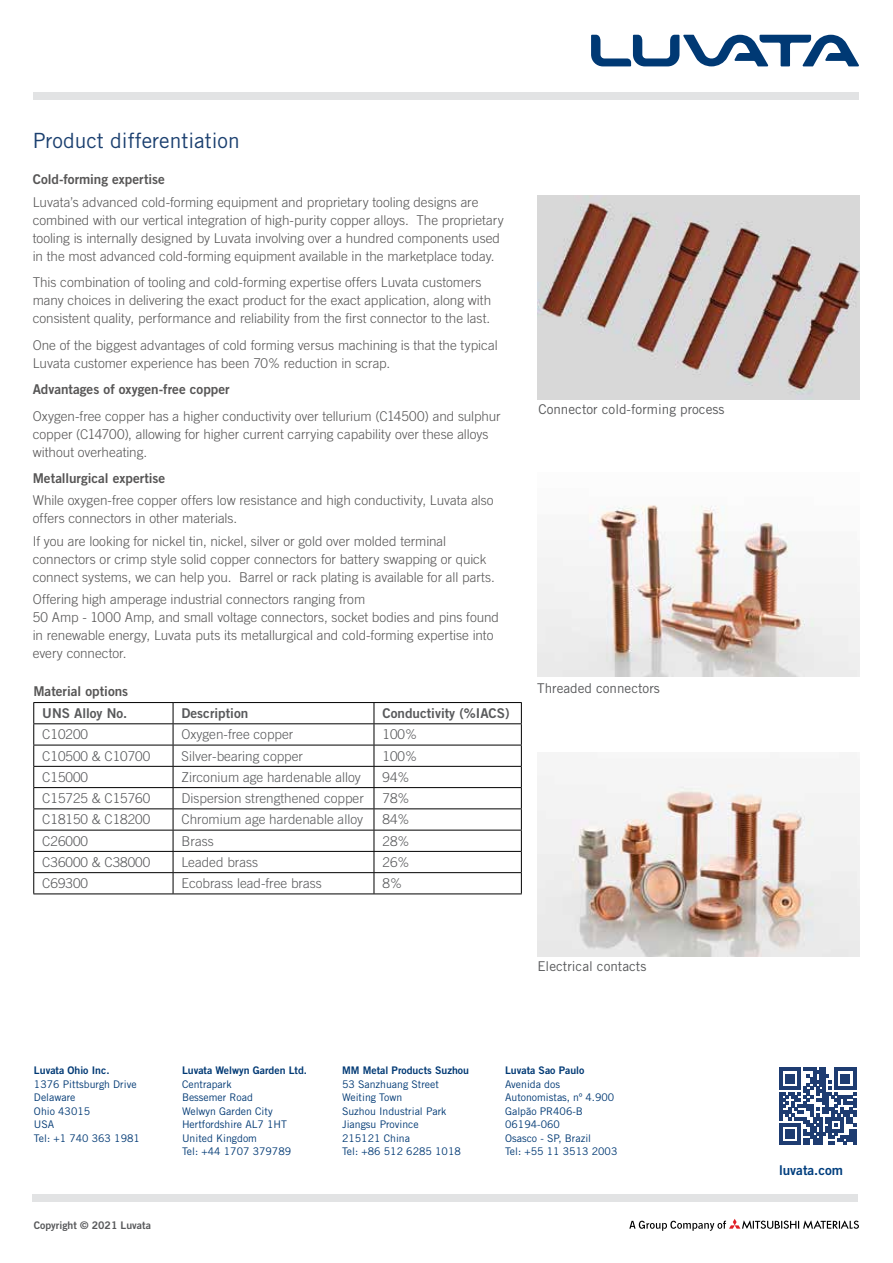
<style>
.page{position:relative;width:893px;height:1263px;background:#fff}
.page>*{position:absolute;margin:0;border:0;box-sizing:border-box;transform-origin:0 0}
.t1{font:21px "Trade Gothic LT Std";color:#1a3f6f}
.t2{font:300 13.5px/18px "Trade Gothic LT Std";color:#575656}
.t3{font:300 13.5px "Trade Gothic LT Std";color:#58595b}
.t4{font:13.5px "Trade Gothic LT Std Bd 2";color:#575656}
.t5{font:13.5px "Trade Gothic LT Std";color:#58595b}
.t6{font:13.5px "Trade Gothic LT Std Bd 2";color:#58595b}
.t7{font:13.5px "Trade Gothic LT Std Bd 2";color:#003e7e}
.t8{font:10.5px/13.5px "Trade Gothic LT Std";color:#003974}
.t9{font:10.5px "Trade Gothic LT Std Bd 2";color:#003974}
.t10{font:10.5px "Trade Gothic LT Std Bd 2";color:#58595b}
</style>
<div class="page">
<div style="left:32px;top:1194px;width:826px;height:8px;background:#e2e3e4"></div>
<svg style="left:779px;top:1068px;width:77px;height:76px"></svg>
<svg style="left:629px;top:1219px;width:230px;height:12px"></svg>
<div style="left:34px;top:92px;width:825px;height:8px;background:#e2e3e4"></div>
<svg style="left:591px;top:35px;width:268px;height:31px"></svg>
<hr style="left:33px;top:702px;width:140px;height:1px;background:#000">
<hr style="left:173px;top:702px;width:201px;height:1px;background:#000">
<hr style="left:374px;top:702px;width:148px;height:1px;background:#000">
<hr style="left:33px;top:723px;width:140px;height:1px;background:#000">
<hr style="left:173px;top:723px;width:201px;height:1px;background:#000">
<hr style="left:374px;top:723px;width:148px;height:1px;background:#000">
<hr style="left:33px;top:745px;width:140px;height:1px;background:#000">
<hr style="left:173px;top:745px;width:201px;height:1px;background:#000">
<hr style="left:374px;top:745px;width:148px;height:1px;background:#000">
<hr style="left:33px;top:766px;width:140px;height:1px;background:#000">
<hr style="left:173px;top:766px;width:201px;height:1px;background:#000">
<hr style="left:374px;top:766px;width:148px;height:1px;background:#000">
<hr style="left:33px;top:787px;width:140px;height:1px;background:#000">
<hr style="left:173px;top:787px;width:201px;height:1px;background:#000">
<hr style="left:374px;top:787px;width:148px;height:1px;background:#000">
<hr style="left:33px;top:808px;width:140px;height:1px;background:#000">
<hr style="left:173px;top:808px;width:201px;height:1px;background:#000">
<hr style="left:374px;top:808px;width:148px;height:1px;background:#000">
<hr style="left:33px;top:830px;width:140px;height:1px;background:#000">
<hr style="left:173px;top:830px;width:201px;height:1px;background:#000">
<hr style="left:374px;top:830px;width:148px;height:1px;background:#000">
<hr style="left:33px;top:851px;width:140px;height:1px;background:#000">
<hr style="left:173px;top:851px;width:201px;height:1px;background:#000">
<hr style="left:374px;top:851px;width:148px;height:1px;background:#000">
<hr style="left:33px;top:872px;width:140px;height:1px;background:#000">
<svg style="left:33px;top:703px;width:1px;height:190px"></svg>
<hr style="left:173px;top:872px;width:201px;height:1px;background:#000">
<svg style="left:173px;top:703px;width:1px;height:190px"></svg>
<hr style="left:374px;top:872px;width:148px;height:1px;background:#000">
<svg style="left:374px;top:703px;width:1px;height:190px"></svg>
<svg style="left:521px;top:703px;width:1px;height:190px"></svg>
<hr style="left:33px;top:893px;width:140px;height:1px;background:#000">
<hr style="left:173px;top:893px;width:201px;height:1px;background:#000">
<hr style="left:374px;top:893px;width:148px;height:1px;background:#000">
<img style="left:537px;top:505px;width:323px;height:171px">
<img style="left:538px;top:775px;width:322px;height:181px">
<img style="left:537px;top:196px;width:323px;height:203px">
<h1 class="t1" style="left:33px;top:128px;width:209px">Product differentiation</h1>
<p class="t4" style="left:33px;top:171px;width:134px">Cold-forming expertise</p>
<p class="t2" style="left:33px;top:193px;width:472px">Luvata’s advanced cold-forming equipment and proprietary tooling designs are combined with our vertical integration of high-purity copper alloys. The proprietary tooling is internally designed by Luvata involving over a hundred components used in the most advanced cold-forming equipment available in the marketplace today.</p>
<p class="t2" style="left:33px;top:273px;width:460px">This combination of tooling and cold-forming expertise offers Luvata customers many choices in delivering the exact product for the exact application, along with consistent quality, performance and reliability from the first connector to the last.</p>
<p class="t2" style="left:33px;top:335px;width:466px">One of the biggest advantages of cold forming versus machining is that the typical<br>Luvata customer experience has been 70% reduction in scrap.</p>
<p class="t4" style="left:33px;top:381px;width:198px">Advantages of oxygen-free copper</p>
<p class="t2" style="left:33px;top:406px;width:469px">Oxygen-free copper has a higher conductivity over tellurium (C14500) and sulphur copper (C14700), allowing for higher current carrying capability over these alloys without overheating.</p>
<p class="t4" style="left:33px;top:470px;width:134px">Metallurgical expertise</p>
<p class="t2" style="left:33px;top:491px;width:462px">While oxygen-free copper offers low resistance and high conductivity, Luvata also offers connectors in other materials.</p>
<p class="t2" style="left:33px;top:531px;width:464px">If you are looking for nickel tin, nickel, silver or gold over molded terminal connectors or crimp style solid copper connectors for battery swapping or quick connect systems, we can help you. Barrel or rack plating is available for all parts.</p>
<p class="t2" style="left:33px;top:590px;width:468px">Offering high amperage industrial connectors ranging from<br>50 Amp - 1000 Amp, and small voltage connectors, socket bodies and pins found in renewable energy, Luvata puts its metallurgical and cold-forming expertise into every connector.</p>
<p class="t4" style="left:33px;top:683px;width:96px">Material options</p>
<p class="t6" style="left:42px;top:705px;width:87px">UNS Alloy No.</p>
<p class="t6" style="left:182px;top:705px;width:68px">Description</p>
<p class="t6" style="left:382px;top:705px;width:129px">Conductivity (%IACS)</p>
<p class="t3" style="left:42px;top:726px;width:47px">C10200</p>
<p class="t3" style="left:182px;top:726px;width:113px">Oxygen-free copper</p>
<p class="t3" style="left:382px;top:726px;width:36px">100%</p>
<p class="t3" style="left:42px;top:748px;width:110px">C10500 &amp; C10700</p>
<p class="t3" style="left:182px;top:748px;width:123px">Silver-bearing copper</p>
<p class="t3" style="left:382px;top:748px;width:36px">100%</p>
<p class="t3" style="left:42px;top:769px;width:47px">C15000</p>
<p class="t3" style="left:182px;top:769px;width:181px">Zirconium age hardenable alloy</p>
<p class="t3" style="left:382px;top:769px;width:29px">94%</p>
<p class="t3" style="left:42px;top:790px;width:110px">C15725 &amp; C15760</p>
<p class="t3" style="left:182px;top:790px;width:184px">Dispersion strengthened copper</p>
<p class="t3" style="left:382px;top:790px;width:29px">78%</p>
<p class="t3" style="left:42px;top:811px;width:110px">C18150 &amp; C18200</p>
<p class="t3" style="left:182px;top:811px;width:183px">Chromium age hardenable alloy</p>
<p class="t3" style="left:382px;top:811px;width:29px">84%</p>
<p class="t3" style="left:42px;top:833px;width:47px">C26000</p>
<p class="t3" style="left:182px;top:833px;width:34px">Brass</p>
<p class="t3" style="left:382px;top:833px;width:29px">28%</p>
<p class="t3" style="left:42px;top:854px;width:110px">C36000 &amp; C38000</p>
<p class="t3" style="left:182px;top:854px;width:78px">Leaded brass</p>
<p class="t3" style="left:382px;top:854px;width:29px">26%</p>
<p class="t3" style="left:42px;top:875px;width:47px">C69300</p>
<p class="t3" style="left:182px;top:875px;width:142px">Ecobrass lead-free brass</p>
<p class="t3" style="left:382px;top:875px;width:21px">8%</p>
<p class="t5" style="left:538px;top:401px;width:187px">Connector cold-forming process</p>
<p class="t5" style="left:537px;top:680px;width:124px">Threaded connectors</p>
<p class="t5" style="left:537px;top:958px;width:111px">Electrical contacts</p>
<p class="t9" style="left:34px;top:1064px;width:77px">Luvata Ohio Inc.</p>
<p class="t8" style="left:34px;top:1077px;width:107px">1376 Pittsburgh Drive<br>Delaware<br>Ohio 43015<br>USA<br>Tel: +1 740 363 1981</p>
<p class="t10" style="left:34px;top:1219px;width:119px">Copyright © 2021 Luvata</p>
<p class="t9" style="left:182px;top:1064px;width:127px">Luvata Welwyn Garden Ltd.</p>
<p class="t8" style="left:182px;top:1077px;width:111px">Centrapark<br>Bessemer Road<br>Welwyn Garden City<br>Hertfordshire AL7 1HT<br>United Kingdom<br>Tel: +44 1707 379789</p>
<p class="t9" style="left:342px;top:1064px;width:128px">MM Metal Products Suzhou</p>
<p class="t8" style="left:342px;top:1077px;width:120px">53 Sanzhuang Street<br>Weiting Town<br>Suzhou Industrial Park<br>Jiangsu Province<br>215121 China<br>Tel: +86 512 6285 1018</p>
<p class="t9" style="left:505px;top:1064px;width:81px">Luvata Sao Paulo</p>
<p class="t8" style="left:505px;top:1077px;width:114px">Avenida dos<br>Autonomistas, nº 4.900<br>Galpão PR406-B<br>06194-060<br>Osasco - SP, Brazil<br>Tel: +55 11 3513 2003</p>
<p class="t7" style="left:779px;top:1162px;width:66px">luvata.com</p>
</div>
